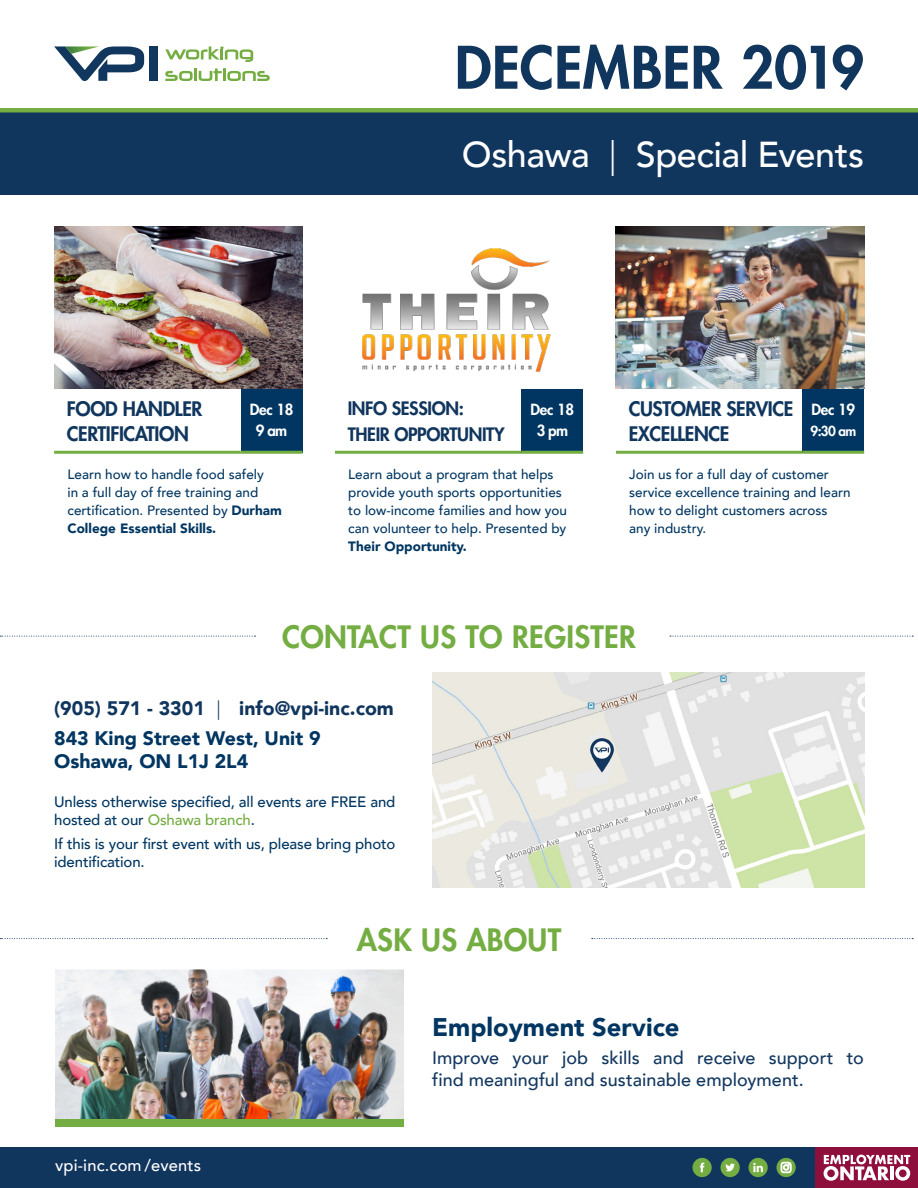
<style>
.page{position:relative;width:918px;height:1188px;background:#fff}
.page>*{position:absolute;margin:0;border:0;box-sizing:border-box;transform-origin:0 0}
.t1{font:800 57px "Futura Std";letter-spacing:.005em;color:#11365e}
.Headline{font:500 36px "Avenir";letter-spacing:-.01em;color:#fff}
.t2{font:800 30px "Futura Std";letter-spacing:.01em;color:#74ad42}
.t3{font:900 25.5px "Avenir";color:#003661}
.t4{font:800 19.5px/25.5px "Futura Std";letter-spacing:-.02em;color:#11365e}
.t5{font:900 19.5px/23.4px "Avenir";color:#003661}
.t6{font:900 19.5px "Avenir";color:#11365e}
.Sub-headline{font:500 18px/21.6px "Avenir";color:#12375f}
.t7{font:800 18px/25.5px "Futura Std";letter-spacing:-.02em;color:#11365e}
.t8{font:500 16.5px "Avenir";letter-spacing:.01em;color:#fff}
.t9{font:500 15px/18px "Avenir";letter-spacing:-.01em;color:#003661}
.t10{font:800 15px/21px "Futura Std";letter-spacing:-.02em;color:#fff;text-align:center}
.t11{font:500 13.5px/18px "Avenir";color:#003661}
.t12{font:800 13.5px "Futura Std";color:#fff}
.s1{font-weight:300}
.s2{font-weight:900}
.s3{color:#74ad42}
</style>
<div class="page">
<div style="left:0;top:1147px;width:918px;height:41px;background:#11365e"></div>
<svg style="left:692px;top:1158px;width:20px;height:19px"></svg>
<svg style="left:720px;top:1158px;width:20px;height:19px"></svg>
<svg style="left:748px;top:1158px;width:20px;height:19px"></svg>
<svg style="left:776px;top:1158px;width:20px;height:19px"></svg>
<svg style="left:781px;top:1162px;width:10px;height:11px"></svg>
<div style="left:816px;top:1147px;width:102px;height:41px;background:#8e0e3c"></div>
<svg style="left:824px;top:1155px;width:86px;height:26px"></svg>
<img style="left:54px;top:227px;width:248px;height:162px">
<img style="left:362px;top:249px;width:188px;height:123px">
<img style="left:616px;top:227px;width:248px;height:162px">
<div style="left:241px;top:389px;width:61px;height:63px;background:#003661"></div>
<hr style="left:54px;top:451px;width:187px;height:3px;background:#74ad42">
<hr style="left:241px;top:451px;width:61px;height:3px;background:#74ad42">
<div style="left:522px;top:389px;width:61px;height:63px;background:#003661"></div>
<hr style="left:335px;top:451px;width:187px;height:3px;background:#74ad42">
<hr style="left:522px;top:451px;width:61px;height:3px;background:#74ad42">
<div style="left:803px;top:389px;width:61px;height:63px;background:#003661"></div>
<hr style="left:616px;top:451px;width:187px;height:3px;background:#74ad42">
<hr style="left:803px;top:451px;width:61px;height:3px;background:#74ad42">
<svg style="left:592px;top:938px;width:321px;height:1px"></svg>
<svg style="left:0;top:938px;width:327px;height:1px"></svg>
<svg style="left:670px;top:636px;width:243px;height:1px"></svg>
<svg style="left:0;top:636px;width:256px;height:1px"></svg>
<img style="left:432px;top:673px;width:432px;height:215px">
<div style="left:0;top:112px;width:918px;height:83px;background:#11365e"></div>
<hr style="left:0;top:108px;width:918px;height:4px;background:#74ad42">
<div style="left:149px;top:46px;width:9px;height:35px;background:#12375f"></div>
<svg style="left:165px;top:68px;width:105px;height:13px"></svg>
<svg style="left:165px;top:46px;width:88px;height:16px"></svg>
<svg style="left:54px;top:46px;width:90px;height:35px"></svg>
<img style="left:55px;top:969px;width:349px;height:150px">
<div style="left:55px;top:1119px;width:349px;height:8px;background:#74ad42"></div>
<p class="t1" style="left:455px;top:32px;width:411px">DECEMBER 2019</p>
<p class="Headline" style="left:462px;top:123px;width:404px">Oshawa <span class="s1">|</span> Special Events</p>
<p class="t4" style="left:67px;top:396px;width:137px">FOOD HANDLER<br>CERTIFICATION</p>
<p class="t10" style="left:250px;top:399px;width:45px">Dec 18<br>9 am</p>
<p class="t7" style="left:348px;top:396px;width:158px">INFO SESSION:<br>THEIR OPPORTUNITY</p>
<p class="t10" style="left:531px;top:399px;width:45px">Dec 18<br>3 pm</p>
<p class="t4" style="left:629px;top:396px;width:166px">CUSTOMER SERVICE<br>EXCELLENCE</p>
<p class="t10" style="left:812px;top:399px;width:45px">Dec 19</p>
<p class="t12" style="left:811px;top:423px;width:47px">9:30 am</p>
<p class="t11" style="left:68px;top:465px;width:216px">Learn how to handle food safely<br>in a full day of free training and certification. Presented by <span class="s2">Durham<br>College Essential Skills.</span></p>
<p class="t11" style="left:348px;top:465px;width:220px">Learn about a program that helps provide youth sports opportunities to low-income families and how you can volunteer to help. Presented by<br><span class="s2">Their Opportunity.</span></p>
<p class="t11" style="left:629px;top:465px;width:223px">Join us for a full day of customer service excellence training and learn how to delight customers across any industry.</p>
<p class="t2" style="left:282px;top:618px;width:355px">CONTACT US TO REGISTER</p>
<p class="t6" style="left:54px;top:691px;width:341px">(905) 571 - 3301 <span class="s1">|</span> info@vpi-inc.com</p>
<p class="t5" style="left:54px;top:726px;width:268px">843 King Street West, Unit 9<br>Oshawa, ON L1J 2L4</p>
<p class="t9" style="left:54px;top:792px;width:343px">Unless otherwise specified, all events are FREE and hosted at our <span class="s3">Oshawa branch</span>.</p>
<p class="t9" style="left:54px;top:834px;width:343px">If this is your first event with us, please bring photo identification.</p>
<p class="t2" style="left:357px;top:921px;width:206px">ASK US ABOUT</p>
<p class="t8" style="left:55px;top:1151px;width:148px">vpi-inc.com /events</p>
<p class="t3" style="left:432px;top:1005px;width:249px">Employment Service</p>
<p class="Sub-headline" style="left:432px;top:1046px;width:433px">Improve your job skills and receive support to find meaningful and sustainable employment.</p>
</div>
